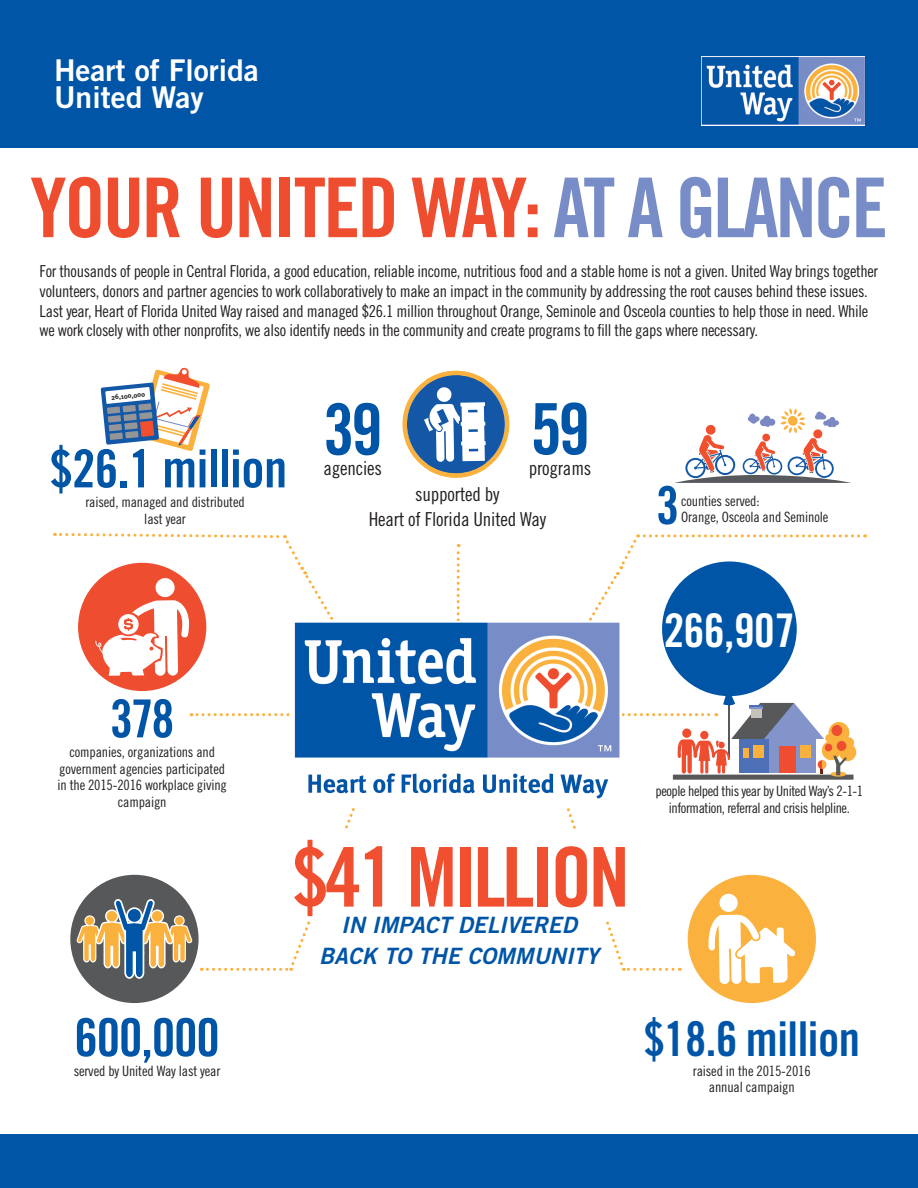
<style>
.page{position:relative;width:918px;height:1188px;background:#fff}
.page>*{position:absolute;margin:0;border:0;box-sizing:border-box;transform-origin:0 0}
.t1{font:82.5px "Trade Gothic Bold Cond Twenty";letter-spacing:-.035em;color:#ef4d30}
.t2{font:82.5px "Trade Gothic Bold Cond Twenty";letter-spacing:-.04em;color:#f0502f}
.t3{font:70.8px "Trade Gothic Bold Cond Twenty";color:#0155a7}
.t4{font:52.5px "Trade Gothic Bold Cond Twenty";letter-spacing:-.01em;color:#0155a7}
.t5{font:48px "Trade Gothic Bold Cond Twenty";letter-spacing:-.01em;color:#0155a7}
.t6{font:46.35px "Trade Gothic Bold Cond Twenty";letter-spacing:-.01em;color:#fff}
.t7{font:30px/26.8px "Trade Gothic Bold Two";color:#fff}
.t8{font:italic 22.5px "Trade Gothic Bold Two";color:#0155a7}
.t9{font:19.2px "Trade Gothic Cond Eighteen";letter-spacing:-.01em;color:#231f20}
.t10{font:16.5px/19.8px "Trade Gothic Cond Eighteen";letter-spacing:-.02em;color:#231f20}
.t11{font:14.25px/16.5px "Trade Gothic Cond Eighteen";letter-spacing:-.01em;color:#231f20;text-align:center}
.t12{font:14.25px/16.5px "Trade Gothic Cond Eighteen";letter-spacing:-.03em;color:#231f20;text-align:center}
.t13{font:700 7.05px "Meta";color:#231f20}
.s1{color:#788dc7}
</style>
<div class="page">
<svg style="left:457px;top:544px;width:3px;height:77px"></svg>
<div style="left:0;top:0;width:918px;height:148px;background:#0155a7"></div>
<img style="left:702px;top:56px;width:162px;height:69px">
<div style="left:662px;top:561px;width:135px;height:135px;background:#0155a7;border-radius:50%"></div>
<svg style="left:191px;top:713px;width:99px;height:3px"></svg>
<div style="left:70px;top:875px;width:129px;height:128px;background:#57585a;border-radius:50%"></div>
<svg style="left:77px;top:898px;width:115px;height:81px"></svg>
<div style="left:78px;top:563px;width:128px;height:128px;background:#ef4d30;border-radius:50%"></div>
<svg style="left:101px;top:368px;width:109px;height:83px"></svg>
<div style="left:688px;top:875px;width:128px;height:128px;background:#fbb13d;border-radius:50%"></div>
<svg style="left:201px;top:808px;width:154px;height:163px"></svg>
<svg style="left:589px;top:534px;width:270px;height:97px"></svg>
<svg style="left:54px;top:533px;width:279px;height:143px"></svg>
<div style="left:0;top:1134px;width:918px;height:54px;background:#0155a7"></div>
<svg style="left:679px;top:408px;width:167px;height:74px"></svg>
<svg style="left:402px;top:370px;width:108px;height:108px"></svg>
<img style="left:292px;top:622px;width:330px;height:172px">
<div style="left:673px;top:775px;width:181px;height:5px;background:#57585a"></div>
<div style="left:822px;top:741px;width:19px;height:19px;background:#fbb13d;border-radius:50%"></div>
<div style="left:829px;top:722px;width:20px;height:21px;background:#fbb13d;border-radius:50%"></div>
<div style="left:843px;top:737px;width:11px;height:12px;background:#fbb13d;border-radius:50%"></div>
<div style="left:825px;top:744px;width:7px;height:7px;background:#ef4d30;border-radius:50%"></div>
<div style="left:832px;top:725px;width:10px;height:11px;background:#ef4d30;border-radius:50%"></div>
<div style="left:839px;top:743px;width:17px;height:18px;background:#fbb13d;border-radius:50%"></div>
<div style="left:825px;top:734px;width:9px;height:8px;background:#fbb13d;border-radius:50%"></div>
<div style="left:837px;top:741px;width:9px;height:10px;background:#ef4d30;border-radius:50%"></div>
<svg style="left:830px;top:772px;width:16px;height:5px"></svg>
<svg style="left:833px;top:756px;width:14px;height:19px"></svg>
<svg style="left:513px;top:695px;width:313px;height:289px"></svg>
<div style="left:278px;top:830px;width:365px;height:90px;background:#fff"></div>
<p class="t7" style="left:54px;top:56px;width:206px">Heart of Florida<br>United Way</p>
<p class="t1" style="left:30px;top:158px;width:859px">YOUR UNITED WAY: <span class="s1">AT A GLANCE</span></p>
<p class="t10" style="left:40px;top:261px;width:840px">For thousands of people in Central Florida, a good education, reliable income, nutritious food and a stable home is not a given. United Way brings together volunteers, donors and partner agencies to work collaboratively to make an impact in the community by addressing the root causes behind these issues.<br>Last year, Heart of Florida United Way raised and managed $26.1 million throughout Orange, Seminole and Osceola counties to help those in need. While we work closely with other nonprofits, we also identify needs in the community and create programs to fill the gaps where necessary.</p>
<p class="t13" style="left:111px;top:393px;width:36px;rotate:-6deg">26,100,000</p>
<p class="t4" style="left:49px;top:437px;width:239px">$26.1 million</p>
<p class="t11" style="left:85px;top:494px;width:161px">raised, managed and distributed last year</p>
<p class="t3" style="left:323px;top:386px;width:61px">39</p>
<p class="t9" style="left:324px;top:457px;width:60px">agencies</p>
<p class="t3" style="left:530px;top:386px;width:61px">59</p>
<p class="t9" style="left:529px;top:457px;width:64px">programs</p>
<p class="t9" style="left:415px;top:483px;width:86px">supported by</p>
<p class="t9" style="left:369px;top:507px;width:179px">Heart of Florida United Way</p>
<p class="t4" style="left:656px;top:473px;width:25px">3</p>
<p class="t11" style="left:681px;top:493px;width:80px">counties served:</p>
<p class="t11" style="left:681px;top:509px;width:149px">Orange, Osceola and Seminole</p>
<p class="t4" style="left:110px;top:687px;width:66px">378</p>
<p class="t11" style="left:57px;top:744px;width:171px">companies, organizations and government agencies participated in the 2015-2016 workplace giving campaign</p>
<p class="t4" style="left:74px;top:1006px;width:147px">600,000</p>
<p class="t11" style="left:74px;top:1062px;width:148px">served by United Way last year</p>
<p class="t6" style="left:664px;top:602px;width:133px">266,907</p>
<p class="t2" style="left:292px;top:827px;width:340px">$41 MILLION</p>
<p class="t8" style="left:341px;top:911px;width:237px">IN IMPACT DELIVERED</p>
<p class="t8" style="left:319px;top:942px;width:281px">BACK TO THE COMMUNITY</p>
<p class="t12" style="left:656px;top:783px;width:209px">people helped this year by United Way’s 2-1-1 information, referral and crisis helpline.</p>
<p class="t5" style="left:643px;top:1010px;width:218px">$18.6 million</p>
<p class="t11" style="left:693px;top:1062px;width:119px">raised in the 2015-2016 annual campaign</p>
</div>
